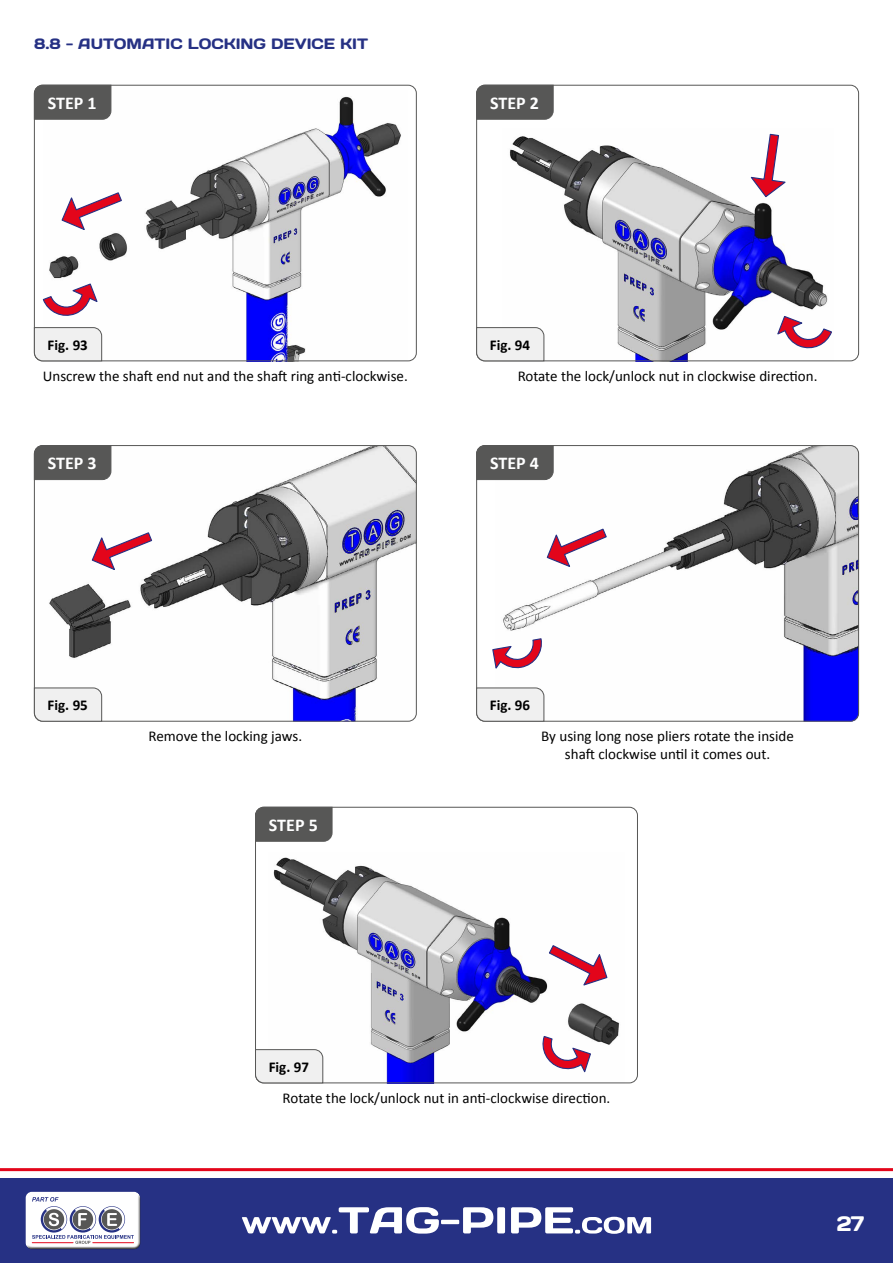
<style>
.page{position:relative;width:893px;height:1263px;background:#fff}
.page>*{position:absolute;margin:0;border:0;box-sizing:border-box;transform-origin:0 0}
.t1{font:21px "Days One";color:#fff}
.t2{font:700 18px "Calibri";color:#fff}
.t3{font:15px/18px "Calibri";color:#000;text-align:center}
.t4{font:700 15px "Calibri";color:#000}
.t5{font:15px "Days One";color:#263184}
</style>
<div class="page">
<div style="left:0;top:1178px;width:893px;height:85px;background:#263184"></div>
<hr style="left:0;top:1168px;width:893px;height:3px;background:#e3051b">
<svg style="left:242px;top:1207px;width:263px;height:26px"></svg>
<svg style="left:511px;top:1207px;width:140px;height:27px"></svg>
<div style="left:22px;top:1188px;width:120px;height:59px;background:#fff;opacity:.75"></div>
<div style="left:23px;top:1193px;width:121px;height:57px;background:#000;opacity:.75"></div>
<img style="left:49px;top:96px;width:352px;height:263px">
<div style="left:34px;top:85px;width:383px;height:276px;border:1px solid #575756;border-radius:8px"></div>
<img style="left:40px;top:447px;width:375px;height:273px">
<div style="left:34px;top:445px;width:383px;height:277px;border:1px solid #575756;border-radius:8px"></div>
<img style="left:509px;top:136px;width:319px;height:223px">
<div style="left:476px;top:85px;width:383px;height:276px;border:1px solid #575756;border-radius:8px"></div>
<img style="left:496px;top:447px;width:361px;height:273px">
<div style="left:476px;top:445px;width:383px;height:277px;border:1px solid #575756;border-radius:8px"></div>
<img style="left:273px;top:857px;width:347px;height:224px">
<div style="left:255px;top:807px;width:383px;height:276px;border:1px solid #575756;border-radius:8px"></div>
<svg style="left:61px;top:191px;width:62px;height:41px"></svg>
<svg style="left:42px;top:283px;width:57px;height:36px"></svg>
<svg style="left:91px;top:531px;width:62px;height:41px"></svg>
<svg style="left:749px;top:133px;width:39px;height:65px"></svg>
<svg style="left:776px;top:315px;width:56px;height:36px"></svg>
<svg style="left:546px;top:528px;width:62px;height:40px"></svg>
<svg style="left:492px;top:637px;width:51px;height:34px"></svg>
<svg style="left:548px;top:944px;width:60px;height:43px"></svg>
<svg style="left:540px;top:1035px;width:52px;height:40px"></svg>
<svg style="left:34px;top:84px;width:78px;height:36px;background:#5d5d5c"></svg>
<svg style="left:476px;top:84px;width:78px;height:36px;background:#5d5d5c"></svg>
<div style="left:476px;top:445px;width:78px;height:35px;background:#575756"></div>
<div style="left:34px;top:445px;width:78px;height:35px;background:#575756"></div>
<svg style="left:255px;top:806px;width:78px;height:36px;background:#5d5d5c"></svg>
<svg style="left:34px;top:327px;width:68px;height:35px"></svg>
<svg style="left:476px;top:327px;width:69px;height:35px"></svg>
<svg style="left:476px;top:687px;width:69px;height:35px"></svg>
<svg style="left:34px;top:687px;width:68px;height:35px"></svg>
<svg style="left:255px;top:1049px;width:69px;height:35px"></svg>
<p class="t5" style="left:34px;top:34px;width:335px">8.8 - AUTOMATIC LOCKING DEVICE KIT</p>
<p class="t2" style="left:48px;top:91px;width:50px">STEP 1</p>
<p class="t2" style="left:490px;top:91px;width:50px">STEP 2</p>
<p class="t4" style="left:48px;top:335px;width:42px">Fig. 93</p>
<p class="t4" style="left:490px;top:335px;width:42px">Fig. 94</p>
<p class="t3" style="left:43px;top:367px;width:366px">Unscrew the shaft end nut and the shaft ring anti-clockwise.</p>
<p class="t3" style="left:518px;top:367px;width:301px">Rotate the lock/unlock nut in clockwise direction.</p>
<p class="t2" style="left:48px;top:452px;width:50px">STEP 3</p>
<p class="t2" style="left:490px;top:452px;width:50px">STEP 4</p>
<p class="t4" style="left:48px;top:696px;width:42px">Fig. 95</p>
<p class="t4" style="left:490px;top:696px;width:42px">Fig. 96</p>
<p class="t3" style="left:149px;top:727px;width:155px">Remove the locking jaws.</p>
<p class="t3" style="left:541px;top:727px;width:254px">By using long nose pliers rotate the inside shaft clockwise until it comes out.</p>
<p class="t2" style="left:269px;top:813px;width:50px">STEP 5</p>
<p class="t4" style="left:269px;top:1057px;width:42px">Fig. 97</p>
<p class="t3" style="left:283px;top:1089px;width:329px">Rotate the lock/unlock nut in anti-clockwise direction.</p>
<h1 class="t1" style="left:837px;top:1210px;width:29px">27</h1>
</div>
